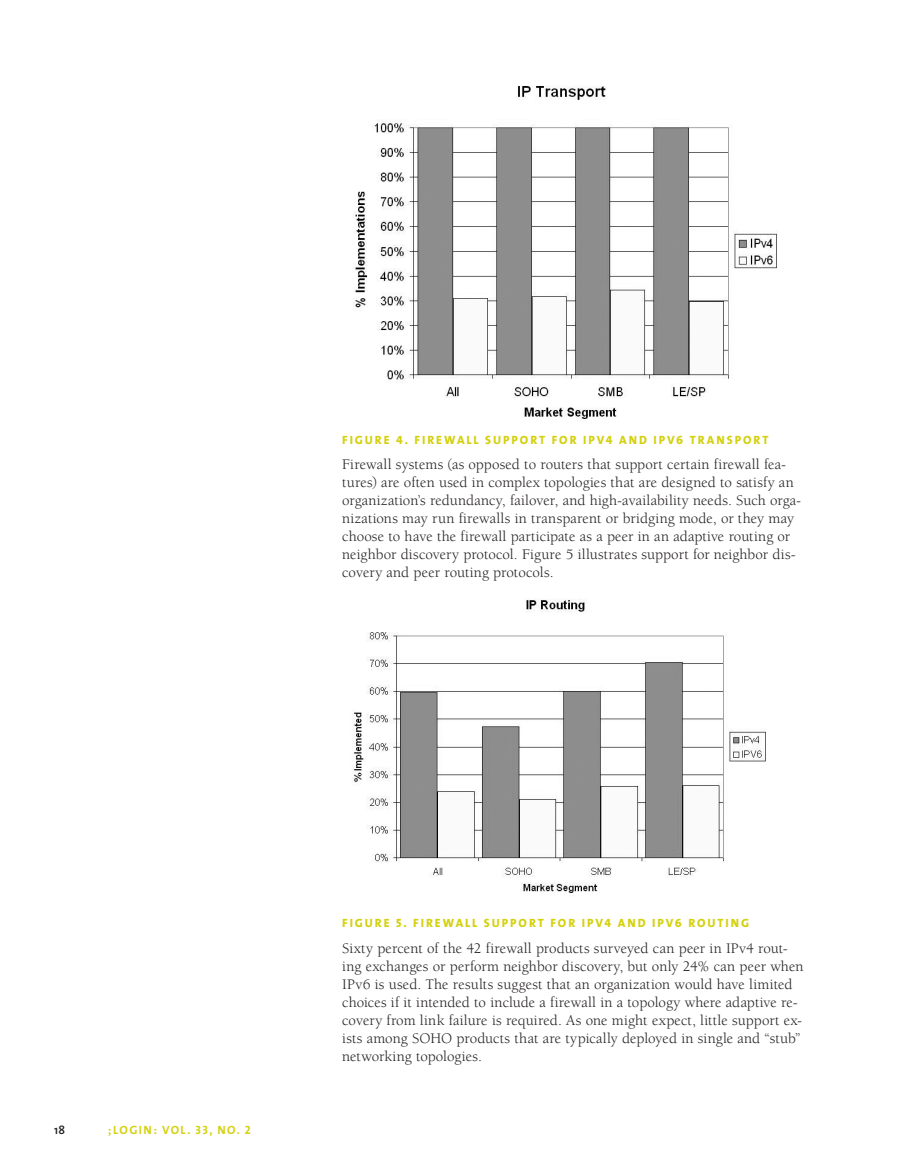
<style>
.page{position:relative;width:905px;height:1175px;background:#fff}
.page>*{position:absolute;margin:0;border:0;box-sizing:border-box;transform-origin:0 0}
._2_Body_2b{font:15px/18px "Berkeley";letter-spacing:.005em;color:#231f20}
._3__Caption{font:12px "The Mix Extra Bold Caps";letter-spacing:.16em;color:#d4d110}
.t1{font:12px "The Mix Bold Caps";color:#d4d110}
.t2{font:600 12px "The Mix";color:#231f20}
</style>
<div class="page">
<img style="left:353px;top:599px;width:413px;height:294px">
<img style="left:354px;top:86px;width:423px;height:333px">
<p class="_3__Caption" style="left:342px;top:429px;width:428px">FIGURE 4. FIREWALL SUPP ORT F OR I PV4 AND I PV6 TRANSP ORT</p>
<p class="_2_Body_2b" style="left:342px;top:456px;width:460px">Firewall systems (as opposed to routers that support certain firewall fea&shy;tures) are often used in complex topologies that are designed to satisfy an organization’s redundancy, failover, and high-availability needs. Such orga&shy;nizations may run firewalls in transparent or bridging mode, or they may choose to have the firewall participate as a peer in an adaptive routing or neighbor discovery protocol. Figure 5 illustrates support for neighbor dis&shy;covery and peer routing protocols.</p>
<p class="t2" style="left:54px;top:1120px;width:9px">18</p>
<p class="t1" style="left:108px;top:1120px;width:14px">;LOGIN</p>
<p class="t1" style="left:154px;top:1120px;width:18px">: VOL</p>
<p class="t1" style="left:187px;top:1120px;width:65px">. 33, NO. 2</p>
<p class="_3__Caption" style="left:342px;top:912px;width:408px">FIGURE 5. FIREWALL SUPP ORT F OR I PV4 AND I PV6 R OUTING</p>
<p class="_2_Body_2b" style="left:342px;top:939px;width:463px">Sixty percent of the 42 firewall products surveyed can peer in IPv4 rout&shy;ing exchanges or perform neighbor discovery, but only 24% can peer when IPv6 is used. The results suggest that an organization would have limited choices if it intended to include a firewall in a topology where adaptive re&shy;covery from link failure is required. As one might expect, little support ex&shy;ists among SOHO products that are typically deployed in single and “stub” networking topologies.</p>
</div>
